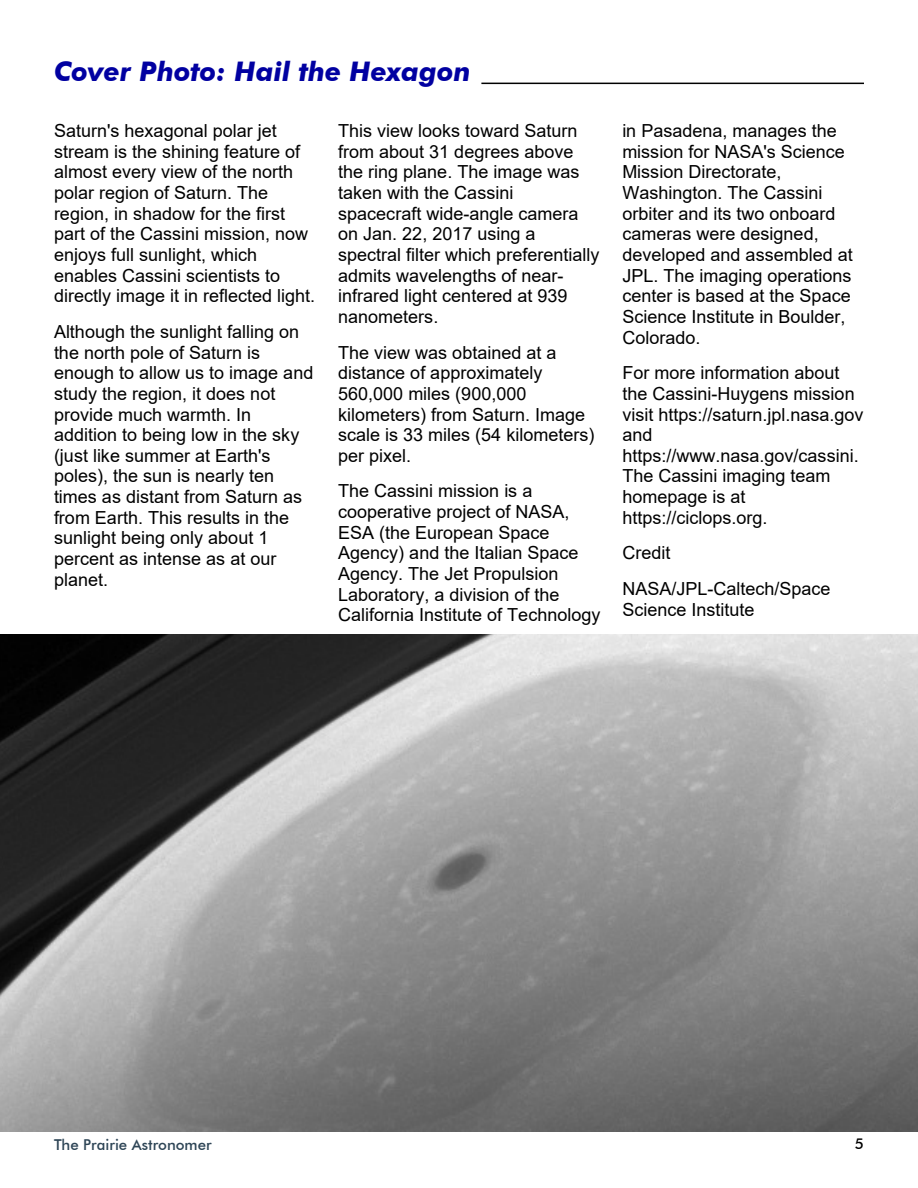
<style>
.page{position:relative;width:918px;height:1188px;background:#fff}
.page>*{position:absolute;margin:0;border:0;box-sizing:border-box;transform-origin:0 0}
.t1{font:italic 700 27px "Futura BT";color:#0100a1}
.t2{font:18px/20.7px "Arial";color:#000}
.t3{font:500 15px "Futura BT";color:#2e4556}
.t4{font:500 15px "Futura BT";color:#000}
</style>
<div class="page">
<hr style="left:481px;top:83px;width:383px;height:1px;background:#000">
<img style="left:0;top:634px;width:918px;height:498px">
<h1 class="t1" style="left:54px;top:60px;width:418px">Cover Photo: Hail the Hexagon</h1>
<p class="t2" style="left:54px;top:122px;width:263px">Saturn's hexagonal polar jet stream is the shining feature of almost every view of the north polar region of Saturn. The region, in shadow for the first part of the Cassini mission, now enjoys full sunlight, which enables Cassini scientists to directly image it in reflected light.</p>
<p class="t2" style="left:54px;top:323px;width:261px">Although the sunlight falling on the north pole of Saturn is enough to allow us to image and study the region, it does not provide much warmth. In addition to being low in the sky (just like summer at Earth's poles), the sun is nearly ten times as distant from Saturn as from Earth. This results in the sunlight being only about 1 percent as intense as at our planet.</p>
<p class="t2" style="left:338px;top:122px;width:263px">This view looks toward Saturn from about 31 degrees above the ring plane. The image was taken with the Cassini spacecraft wide-angle camera on Jan. 22, 2017 using a spectral filter which preferentially admits wavelengths of near&shy;infrared light centered at 939 nanometers.</p>
<p class="t2" style="left:338px;top:344px;width:258px">The view was obtained at a distance of approximately<br>560,000 miles (900,000 kilometers) from Saturn. Image scale is 33 miles (54 kilometers) per pixel.</p>
<p class="t2" style="left:338px;top:482px;width:264px">The Cassini mission is a cooperative project of NASA,<br>ESA (the European Space<br>Agency) and the Italian Space<br>Agency. The Jet Propulsion<br>Laboratory, a division of the<br>California Institute of Technology</p>
<p class="t2" style="left:622px;top:122px;width:232px">in Pasadena, manages the mission for NASA's Science<br>Mission Directorate,<br>Washington. The Cassini orbiter and its two onboard cameras were designed, developed and assembled at<br>JPL. The imaging operations center is based at the Space<br>Science Institute in Boulder,<br>Colorado.</p>
<p class="t2" style="left:622px;top:364px;width:243px">For more information about the Cassini-Huygens mission visit https://saturn.jpl.nasa.gov and https://www.nasa.gov/cassini.<br>The Cassini imaging team homepage is at https://ciclops.org.</p>
<p class="t2" style="left:622px;top:537px;width:210px;line-height:35.7px">Credit<br>NASA/JPL-Caltech/Space</p>
<p class="t2" style="left:622px;top:601px;width:134px">Science Institute</p>
<p class="t3" style="left:54px;top:1138px;width:159px">The Prairie Astronomer</p>
<p class="t4" style="left:855px;top:1138px;width:11px">5</p>
</div>
